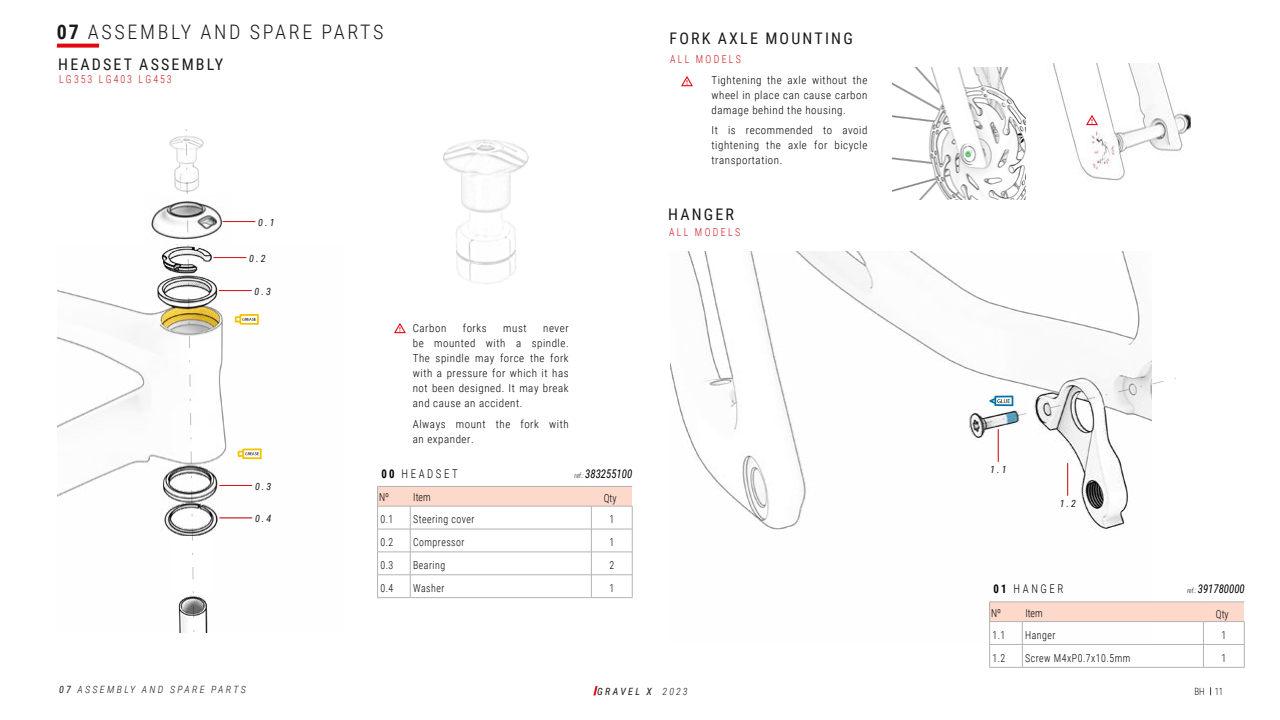
<style>
.page{position:relative;width:1280px;height:720px;background:#fff}
.page>*{position:absolute;margin:0;border:0;box-sizing:border-box;transform-origin:0 0}
.t1{font:300 20px "Roboto Condensed";letter-spacing:.135em;color:#1a1a1a}
.t2{font:16px "Roboto Condensed";letter-spacing:.135em;color:#1a1a1a}
.t3{font:italic 12px "Roboto Condensed";color:#000;scale:.9 1}
.t4{font:300 12px "Roboto Condensed";letter-spacing:.235em;color:#000;scale:.9 1}
.t5{font:300 11px/15px "Roboto Condensed";letter-spacing:.05em;color:#000;text-align:justify}
.t6{font:300 11px "Roboto Condensed";letter-spacing:.05em;color:#000;scale:.9 1}
.t7{font:300 11px "Roboto Condensed";letter-spacing:.235em;color:#cd1719;scale:.9 1}
.t8{font:300 11px "Roboto Condensed";letter-spacing:.21em;color:#cd1719;scale:.9 1}
.t9{font:italic 10px "Roboto Condensed";letter-spacing:.235em;color:#1a1a1a}
.t10{font:italic 300 10px "Roboto Condensed";letter-spacing:.235em;color:#1a1a1a}
.t11{font:300 10px "Roboto Condensed";color:#1a1a1a;scale:.9 1}
.s1{font-weight:700}
.s2{font-weight:300;font-size:7px}
.s3{font-weight:400}
.s4{font-weight:300}
</style>
<div class="page">
<svg style="left:593px;top:686px;width:5px;height:9px"></svg>
<svg style="left:57px;top:44px;width:42px;height:4px"></svg>
<div style="left:378px;top:486px;width:254px;height:20px;background:#fcd9ca"></div>
<hr style="left:377px;top:529px;width:33px;height:1px;background:#b3b3b3">
<hr style="left:410px;top:529px;width:181px;height:1px;background:#b3b3b3">
<hr style="left:591px;top:529px;width:41px;height:1px;background:#b3b3b3">
<hr style="left:377px;top:552px;width:33px;height:1px;background:#b3b3b3">
<hr style="left:410px;top:552px;width:181px;height:1px;background:#b3b3b3">
<hr style="left:591px;top:552px;width:41px;height:1px;background:#b3b3b3">
<hr style="left:377px;top:575px;width:33px;height:1px;background:#b3b3b3">
<hr style="left:410px;top:575px;width:181px;height:1px;background:#b3b3b3">
<svg style="left:410px;top:507px;width:1px;height:90px"></svg>
<hr style="left:591px;top:575px;width:41px;height:1px;background:#b3b3b3">
<svg style="left:591px;top:507px;width:1px;height:90px"></svg>
<hr style="left:377px;top:597px;width:33px;height:1px;background:#b3b3b3">
<hr style="left:410px;top:597px;width:181px;height:1px;background:#b3b3b3">
<hr style="left:591px;top:597px;width:41px;height:1px;background:#b3b3b3">
<hr style="left:377px;top:486px;width:33px;height:1px;background:#b3b3b3">
<svg style="left:377px;top:487px;width:1px;height:111px"></svg>
<hr style="left:410px;top:486px;width:181px;height:1px;background:#b3b3b3">
<hr style="left:591px;top:486px;width:41px;height:1px;background:#b3b3b3">
<hr style="left:377px;top:506px;width:33px;height:1px;background:#b3b3b3">
<hr style="left:410px;top:506px;width:181px;height:1px;background:#b3b3b3">
<hr style="left:591px;top:506px;width:41px;height:1px;background:#b3b3b3">
<svg style="left:632px;top:506px;width:1px;height:92px"></svg>
<img style="left:151px;top:201px;width:79px;height:44px">
<svg style="left:394px;top:323px;width:12px;height:10px"></svg>
<img style="left:58px;top:245px;width:203px;height:388px">
<hr style="left:223px;top:221px;width:32px;height:1px;background:#d61017">
<hr style="left:214px;top:257px;width:32px;height:1px;background:#d61017">
<hr style="left:219px;top:290px;width:33px;height:1px;background:#d61017">
<hr style="left:219px;top:485px;width:33px;height:1px;background:#d61017">
<hr style="left:219px;top:518px;width:33px;height:1px;background:#d61017">
<img style="left:671px;top:252px;width:481px;height:392px">
<div style="left:990px;top:602px;width:254px;height:20px;background:#fcd9ca"></div>
<hr style="left:990px;top:644px;width:32px;height:1px;background:#b3b3b3">
<hr style="left:1022px;top:644px;width:181px;height:1px;background:#b3b3b3">
<svg style="left:1022px;top:622px;width:1px;height:45px"></svg>
<hr style="left:1203px;top:644px;width:41px;height:1px;background:#b3b3b3">
<svg style="left:1203px;top:622px;width:1px;height:45px"></svg>
<hr style="left:990px;top:667px;width:32px;height:1px;background:#b3b3b3">
<hr style="left:1022px;top:667px;width:181px;height:1px;background:#b3b3b3">
<hr style="left:1203px;top:667px;width:41px;height:1px;background:#b3b3b3">
<hr style="left:990px;top:602px;width:32px;height:1px;background:#b3b3b3">
<svg style="left:989px;top:602px;width:1px;height:65px"></svg>
<hr style="left:1022px;top:602px;width:181px;height:1px;background:#b3b3b3">
<hr style="left:1203px;top:602px;width:41px;height:1px;background:#b3b3b3">
<hr style="left:990px;top:621px;width:32px;height:1px;background:#b3b3b3">
<hr style="left:1022px;top:621px;width:181px;height:1px;background:#b3b3b3">
<hr style="left:1203px;top:621px;width:41px;height:1px;background:#b3b3b3">
<svg style="left:1244px;top:622px;width:1px;height:45px"></svg>
<hr style="left:998px;top:429px;width:1px;height:33px;background:#d61017">
<hr style="left:1067px;top:463px;width:1px;height:33px;background:#d61017">
<svg style="left:958px;top:377px;width:218px;height:53px"></svg>
<svg style="left:238px;top:448px;width:24px;height:11px"></svg>
<svg style="left:235px;top:314px;width:24px;height:11px"></svg>
<img style="left:893px;top:67px;width:132px;height:133px">
<img style="left:1053px;top:63px;width:138px;height:119px">
<svg style="left:681px;top:76px;width:12px;height:10px"></svg>
<svg style="left:1086px;top:115px;width:12px;height:10px"></svg>
<svg style="left:965px;top:149px;width:8px;height:8px"></svg>
<img style="left:443px;top:139px;width:86px;height:145px">
<img style="left:169px;top:136px;width:35px;height:56px">
<div style="left:171px;top:537px;width:42px;height:58px;background:#fff"></div>
<svg style="left:185px;top:129px;width:10px;height:504px"></svg>
<h1 class="t1" style="left:57px;top:17px;width:328px"><span class="s1">07</span> ASSEMBLY AND SPARE PARTS</h1>
<h2 class="t2" style="left:58px;top:53px;width:166px">HEADSET ASSEMBLY</h2>
<p class="t8" style="left:59px;top:72px;width:127px">LG353 LG403 LG453</p>
<p class="t9" style="left:258px;top:215px;width:18px">0.1</p>
<p class="t9" style="left:249px;top:251px;width:18px">0.2</p>
<p class="t9" style="left:255px;top:284px;width:18px">0.3</p>
<p class="t9" style="left:255px;top:479px;width:18px">0.3</p>
<p class="t9" style="left:255px;top:512px;width:18px">0.4</p>
<p class="t5" style="left:413px;top:321px;width:35px">Carbon</p>
<p class="t5" style="left:463px;top:321px;width:25px">forks</p>
<p class="t5" style="left:503px;top:321px;width:25px">must</p>
<p class="t5" style="left:413px;top:321px;width:157px;text-indent:130px">never be mounted with a spindle.<br>The spindle may force the fork with a pressure for which it has not been designed. It may break and cause an accident.</p>
<p class="t5" style="left:413px;top:416px;width:157px">Always mount the fork with an expander.</p>
<p class="t4" style="left:382px;top:465px;width:86px"><span class="s1">00</span> HEADSET</p>
<p class="t6" style="left:380px;top:512px;width:16px">0.1</p>
<p class="t6" style="left:413px;top:512px;width:70px">Steering cover</p>
<p class="t6" style="left:609px;top:512px;width:7px">1</p>
<p class="t6" style="left:380px;top:535px;width:16px">0.2</p>
<p class="t6" style="left:413px;top:535px;width:59px">Compressor</p>
<p class="t6" style="left:609px;top:535px;width:7px">1</p>
<p class="t6" style="left:380px;top:557px;width:16px">0.3</p>
<p class="t6" style="left:413px;top:557px;width:37px">Bearing</p>
<p class="t6" style="left:609px;top:557px;width:7px">2</p>
<p class="t6" style="left:380px;top:580px;width:16px">0.4</p>
<p class="t6" style="left:413px;top:580px;width:36px">Washer</p>
<p class="t6" style="left:609px;top:580px;width:7px">1</p>
<p class="t3" style="left:575px;top:466px;width:66px"><span class="s2">ref.:</span> 383255100</p>
<p class="t6" style="left:379px;top:490px;width:13px">Nº</p>
<p class="t6" style="left:413px;top:490px;width:21px">Item</p>
<p class="t6" style="left:604px;top:491px;width:16px">Qty</p>
<h2 class="t2" style="left:670px;top:27px;width:185px">FORK AXLE MOUNTING</h2>
<p class="t5" style="left:712px;top:72px;width:157px">Tightening the axle without the wheel in place can cause carbon damage behind the housing.</p>
<p class="t5" style="left:712px;top:122px;width:157px">It is recommended to avoid tightening the axle for bicycle transportation.</p>
<p class="t7" style="left:670px;top:51px;width:80px">ALL MODELS</p>
<h2 class="t2" style="left:668px;top:203px;width:67px">HANGER</h2>
<p class="t7" style="left:669px;top:224px;width:80px">ALL MODELS</p>
<p class="t9" style="left:990px;top:463px;width:18px">1.1</p>
<p class="t9" style="left:1060px;top:497px;width:18px">1.2</p>
<p class="t3" style="left:1187px;top:581px;width:66px"><span class="s2">ref.:</span> 391780000</p>
<p class="t4" style="left:994px;top:581px;width:79px"><span class="s1">01</span> HANGER</p>
<p class="t6" style="left:992px;top:627px;width:16px">1.1</p>
<p class="t6" style="left:1025px;top:627px;width:35px">Hanger</p>
<p class="t6" style="left:1221px;top:627px;width:7px">1</p>
<p class="t6" style="left:992px;top:650px;width:16px">1.2</p>
<p class="t6" style="left:1025px;top:650px;width:118px">Screw M4xP0.7x10.5mm</p>
<p class="t6" style="left:1221px;top:650px;width:7px">1</p>
<p class="t6" style="left:991px;top:605px;width:13px">Nº</p>
<p class="t6" style="left:1025px;top:605px;width:21px">Item</p>
<p class="t6" style="left:1216px;top:606px;width:16px">Qty</p>
<p class="t10" style="left:59px;top:682px;width:188px"><span class="s3">07</span> ASSEMBLY AND SPARE PARTS</p>
<p class="t9" style="left:597px;top:685px;width:92px">GRAVEL X <span class="s4">2023</span></p>
<p class="t11" style="left:1194px;top:685px;width:34px">BH 11</p>
</div>
